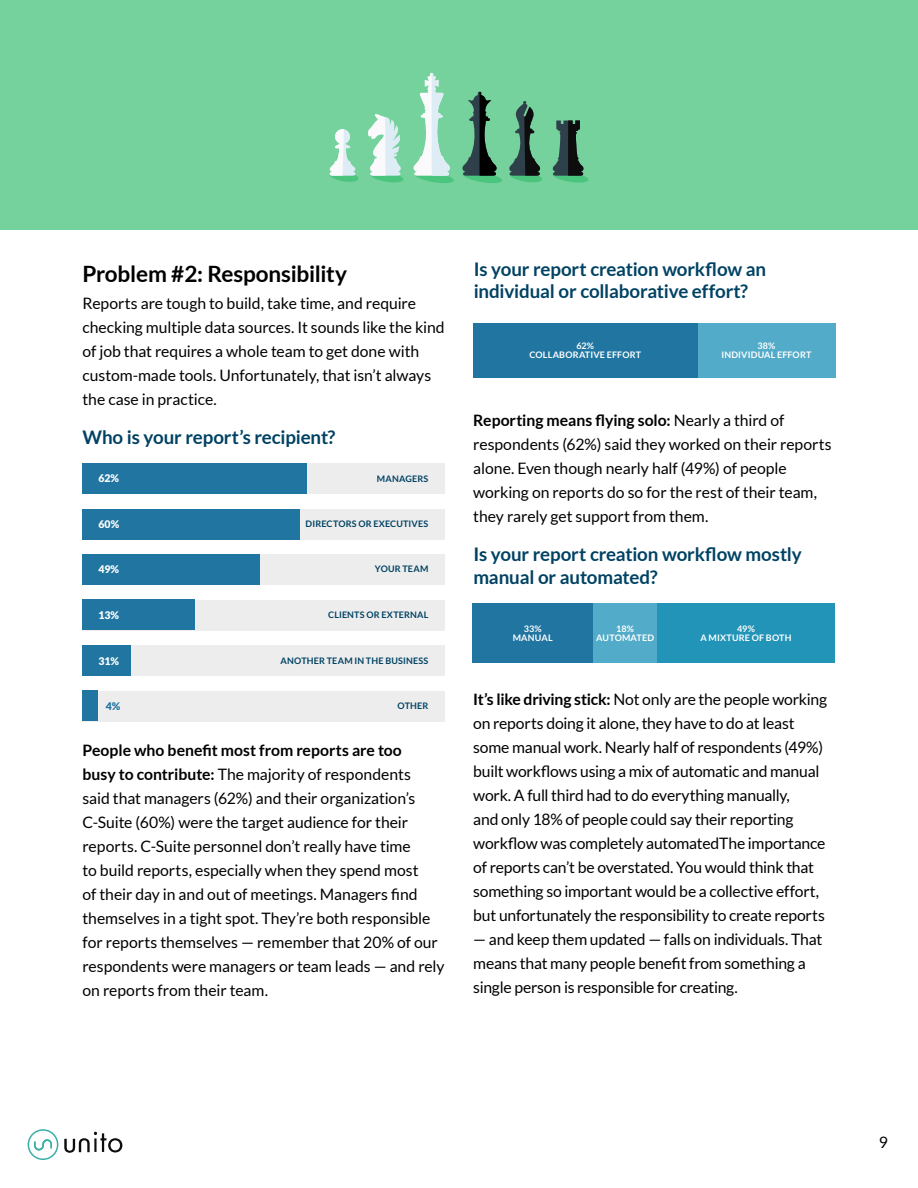
<style>
.page{position:relative;width:918px;height:1188px;background:#fff}
.page>*{position:absolute;margin:0;border:0;box-sizing:border-box;transform-origin:0 0}
.t1{font:700 22.5px "Lato";letter-spacing:-.01em;color:#000}
.t2{font:700 18.75px/22.5px "Lato";letter-spacing:-.01em;color:#004263}
.t3{font:15.75px/24px "Lato";letter-spacing:-.01em;color:#000}
.t4{font:900 10.5px "Lato";letter-spacing:-.01em;color:#fff}
.t5{font:900 10.5px "Lato";color:#2175a1}
.t6{font:700 9px "Lato";letter-spacing:.02em;color:#004263}
.t7{font:700 9px/9px "Lato";letter-spacing:.015em;color:#fff;text-align:center}
.s1{font-weight:700}
</style>
<div class="page">
<svg style="left:64px;top:1132px;width:58px;height:21px"></svg>
<svg style="left:28px;top:1129px;width:30px;height:31px"></svg>
<div style="left:83px;top:600px;width:362px;height:30px;background:#ededed"></div>
<div style="left:83px;top:600px;width:112px;height:30px;background:#2175a1"></div>
<div style="left:0;top:0;width:918px;height:230px;background:#75d29c"></div>
<div style="left:697px;top:323px;width:139px;height:55px;background:#52abc8"></div>
<div style="left:473px;top:323px;width:224px;height:55px;background:#2175a1"></div>
<div style="left:83px;top:463px;width:362px;height:31px;background:#ededed"></div>
<div style="left:83px;top:691px;width:362px;height:30px;background:#ededed"></div>
<div style="left:83px;top:554px;width:362px;height:31px;background:#ededed"></div>
<div style="left:83px;top:509px;width:362px;height:30px;background:#ededed"></div>
<div style="left:83px;top:463px;width:224px;height:31px;background:#2175a1"></div>
<div style="left:83px;top:509px;width:217px;height:30px;background:#2175a1"></div>
<div style="left:83px;top:554px;width:177px;height:31px;background:#2175a1"></div>
<div style="left:83px;top:691px;width:15px;height:30px;background:#2175a1"></div>
<div style="left:83px;top:645px;width:362px;height:31px;background:#ededed"></div>
<div style="left:83px;top:645px;width:48px;height:30px;background:#2175a1"></div>
<svg style="left:552px;top:120px;width:37px;height:63px"></svg>
<svg style="left:509px;top:101px;width:33px;height:81px"></svg>
<svg style="left:462px;top:92px;width:40px;height:91px"></svg>
<svg style="left:413px;top:73px;width:41px;height:110px"></svg>
<svg style="left:368px;top:114px;width:36px;height:68px"></svg>
<svg style="left:329px;top:129px;width:30px;height:53px"></svg>
<div style="left:473px;top:603px;width:120px;height:59px;background:#2175a1"></div>
<div style="left:593px;top:603px;width:64px;height:59px;background:#52abc8"></div>
<div style="left:657px;top:603px;width:178px;height:59px;background:#2294b8"></div>
<h1 class="t1" style="left:82px;top:265px;width:266px">Problem #2: Responsibility</h1>
<p class="t3" style="left:82px;top:293px;width:364px">Reports are tough to build, take time, and require checking multiple data sources. It sounds like the kind of job that requires a whole team to get done with custom-made tools. Unfortunately, that isn’t always the case in practice.</p>
<p class="t2" style="left:82px;top:427px;width:255px">Who is your report’s recipient?</p>
<p class="t4" style="left:98px;top:474px;width:22px">62%</p>
<p class="t6" style="left:377px;top:475px;width:53px">MANAGERS</p>
<p class="t4" style="left:98px;top:520px;width:23px">60%</p>
<p class="t4" style="left:98px;top:565px;width:22px">49%</p>
<p class="t6" style="left:306px;top:520px;width:124px">DIRECTORS OR EXECUTIVES</p>
<p class="t6" style="left:375px;top:566px;width:55px">YOUR TEAM</p>
<p class="t4" style="left:98px;top:611px;width:22px">13%</p>
<p class="t6" style="left:328px;top:611px;width:102px">CLIENTS OR EXTERNAL</p>
<p class="t4" style="left:98px;top:657px;width:22px">31%</p>
<p class="t5" style="left:106px;top:702px;width:16px">4%</p>
<p class="t6" style="left:281px;top:657px;width:149px">ANOTHER TEAM IN THE BUSINESS</p>
<p class="t6" style="left:398px;top:702px;width:32px">OTHER</p>
<p class="t3" style="left:82px;top:740px;width:364px"><span class="s1">People who benefit most from reports are too<br>busy to contribute:</span> The majority of respondents<br>said that managers (62%) and their organization’s C-Suite (60%) were the target audience for their reports. C-Suite personnel don’t really have time<br>to build reports, especially when they spend most<br>of their day in and out of meetings. Managers find themselves in a tight spot. They’re both responsible for reports themselves — remember that 20% of our respondents were managers or team leads — and rely on reports from their team.</p>
<p class="t2" style="left:474px;top:258px;width:294px">Is your report creation workflow an individual or collaborative effort?</p>
<p class="t7" style="left:529px;top:342px;width:113px">62%<br>COLLABORATIVE EFFORT</p>
<p class="t7" style="left:721px;top:342px;width:91px">38%<br>INDIVIDUAL EFFORT</p>
<p class="t3" style="left:473px;top:410px;width:360px"><span class="s1">Reporting means flying solo:</span> Nearly a third of respondents (62%) said they worked on their reports alone. Even though nearly half (49%) of people working on reports do so for the rest of their team, they rarely get support from them.</p>
<p class="t2" style="left:473px;top:543px;width:330px">Is your report creation workflow mostly manual or automated?</p>
<p class="t7" style="left:513px;top:625px;width:41px">33%<br>MANUAL</p>
<p class="t7" style="left:596px;top:625px;width:59px">18%<br>AUTOMATED</p>
<p class="t7" style="left:700px;top:625px;width:93px">49%<br>A MIXTURE OF BOTH</p>
<p class="t3" style="left:473px;top:689px;width:355px"><span class="s1">It’s like driving stick:</span> Not only are the people working on reports doing it alone, they have to do at least some manual work. Nearly half of respondents (49%) built workflows using a mix of automatic and manual work. A full third had to do everything manually,<br>and only 18% of people could say their reporting workflow was completely automatedThe importance of reports can’t be overstated. You would think that something so important would be a collective effort, but unfortunately the responsibility to create reports</p>
<p class="t3" style="left:473px;top:929px;width:351px">— and keep them updated — falls on individuals. That means that many people benefit from something a single person is responsible for creating.</p>
<p class="t3" style="left:879px;top:1131px;width:11px">9</p>
</div>
